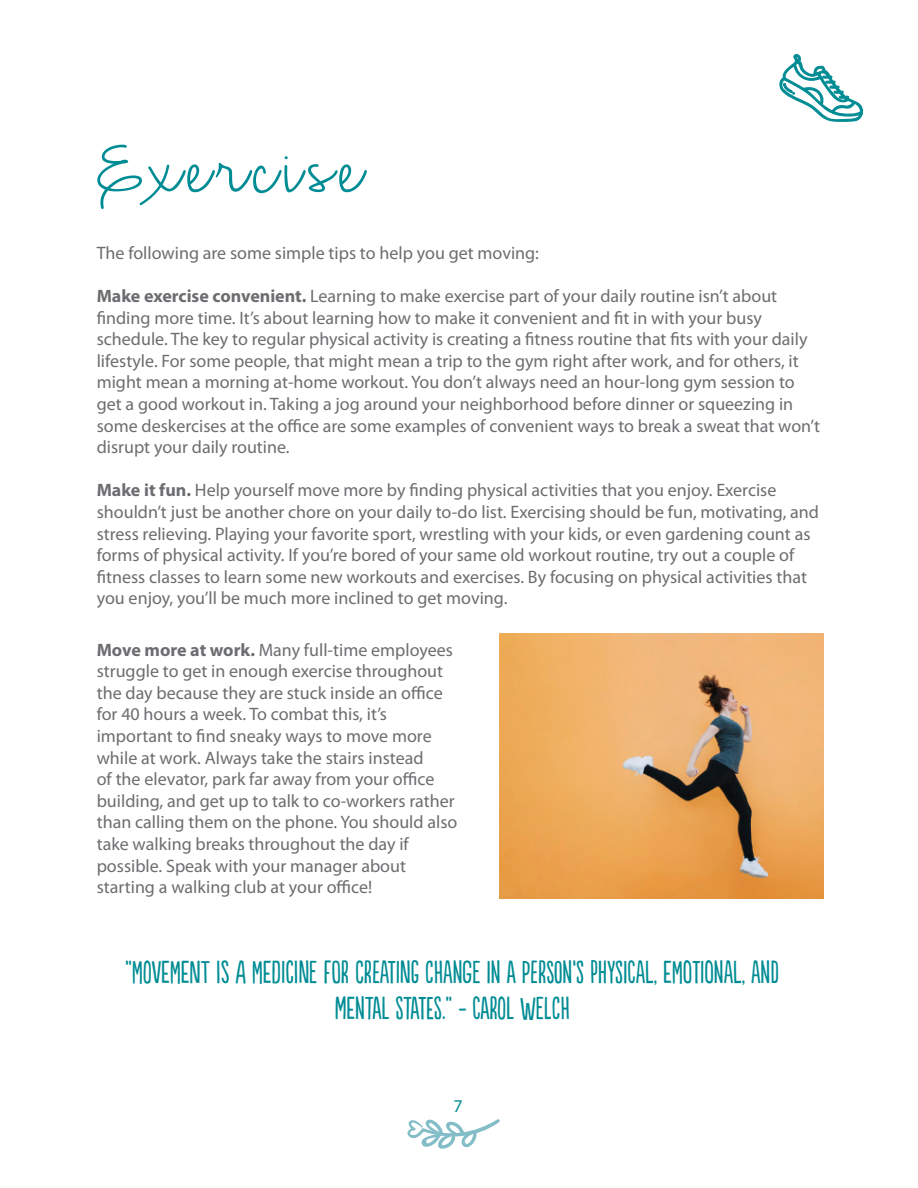
<style>
.page{position:relative;width:918px;height:1188px;background:#fff}
.page>*{position:absolute;margin:0;border:0;box-sizing:border-box;transform-origin:0 0}
.t1{font:300 109.5px "Hickory Jack";letter-spacing:.05em;color:#008c94}
.t2{font:30px "Populaire";color:#008c94}
.t3{font:18px/21.6px "Myriad Pro";color:#6c6d70}
.t4{font:18px "Myriad Pro";color:#008c94}
.s1{font-weight:700}
</style>
<div class="page">
<img style="left:499px;top:633px;width:324px;height:265px">
<svg style="left:779px;top:54px;width:85px;height:68px"></svg>
<svg style="left:407px;top:1119px;width:93px;height:30px"></svg>
<p class="t1" style="left:97px;top:116px;width:266px">Exercise</p>
<p class="t3" style="left:97px;top:242px;width:444px">The following are some simple tips to help you get moving:</p>
<p class="t3" style="left:97px;top:285px;width:682px"><span class="s1">Make exercise convenient.</span> Learning to make exercise part of your daily routine isn’t about</p>
<p class="t3" style="left:97px;top:306px;width:725px">finding more time. It’s about learning how to make it convenient and fit in with your busy schedule. The key to regular physical activity is creating a fitness routine that fits with your daily lifestyle. For some people, that might mean a trip to the gym right after work, and for others, it might mean a morning at-home workout. You don’t always need an hour-long gym session to get a good workout in. Taking a jog around your neighborhood before dinner or squeezing in some deskercises at the office are some examples of convenient ways to break a sweat that won’t disrupt your daily routine.</p>
<p class="t3" style="left:97px;top:479px;width:724px"><span class="s1">Make it fun.</span> Help yourself move more by finding physical activities that you enjoy. Exercise shouldn’t just be another chore on your daily to-do list. Exercising should be fun, motivating, and stress relieving. Playing your favorite sport, wrestling with your kids, or even gardening count as forms of physical activity. If you’re bored of your same old workout routine, try out a couple of fitness classes to learn some new workouts and exercises. By focusing on physical activities that you enjoy, you’ll be much more inclined to get moving.</p>
<p class="t3" style="left:97px;top:638px;width:358px"><span class="s1">Move more at work.</span> Many full-time employees struggle to get in enough exercise throughout the day because they are stuck inside an office for 40 hours a week. To combat this, it’s</p>
<p class="t3" style="left:97px;top:725px;width:362px">important to find sneaky ways to move more while at work. Always take the stairs instead<br>of the elevator, park far away from your office building, and get up to talk to co-workers rather than calling them on the phone. You should also take walking breaks throughout the day if</p>
<p class="t3" style="left:97px;top:854px;width:311px">possible. Speak with your manager about</p>
<p class="t3" style="left:97px;top:876px;width:277px">starting a walking club at your office!</p>
<p class="t2" style="left:126px;top:956px;width:655px">“MOVEMENT IS A MEDICINE FOR CREATING CHANGE IN A PERSON’S PHYSICAL, EMOTIONAL, AND</p>
<p class="t2" style="left:335px;top:992px;width:236px">MENTAL STATES.” - CAROL WELCH</p>
<p class="t4" style="left:454px;top:1095px;width:11px">7</p>
</div>
